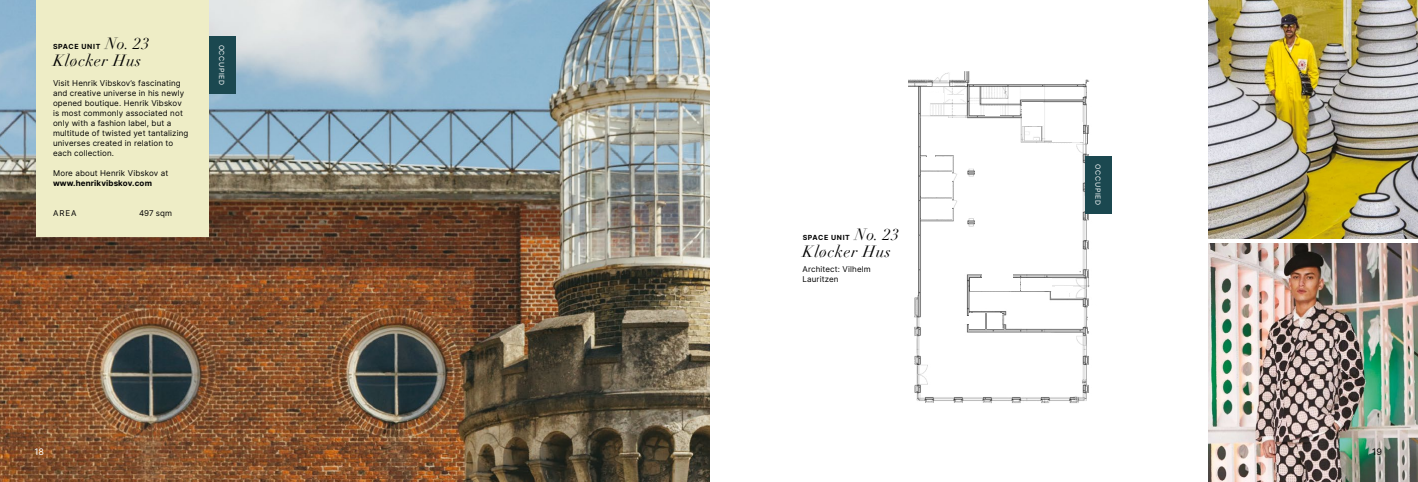
<style>
.page{position:relative;width:1418px;height:482px;background:#fff}
.page>*{position:absolute;margin:0;border:0;box-sizing:border-box;transform-origin:0 0}
.t1{font:italic 16px/17px "Didot";letter-spacing:.04em;color:#000}
.t2{font:9px "Inter";color:#fff}
.t3{font:9px "Inter";color:#000}
.t4{font:8px/10px "Inter";letter-spacing:.015em;color:#000}
.t5{font:700 8px "Inter";letter-spacing:.015em;color:#000}
.t6{font:700 7px "Inter";letter-spacing:.09em;color:#000}
.t7{font:7px "Inter";letter-spacing:.09em;color:#fff}
</style>
<div class="page">
<img style="left:0;top:0;width:709px;height:482px">
<img style="left:1208px;top:0;width:209px;height:238px">
<img style="left:1208px;top:244px;width:209px;height:238px">
<img style="left:908px;top:71px;width:194px;height:332px">
<div style="left:1005px;top:204px;width:27px;height:17px;background:#fff"></div>
<div style="left:1046px;top:118px;width:17px;height:17px;background:#fff"></div>
<div style="left:1022px;top:88px;width:17px;height:11px;background:#fff"></div>
<hr style="left:947px;top:95px;width:17px;height:4px;background:#fff">
<div style="left:926px;top:93px;width:17px;height:9px;background:#fff"></div>
<div style="left:984px;top:106px;width:15px;height:10px;background:#fff"></div>
<div style="left:920px;top:173px;width:31px;height:24px;background:#fff"></div>
<div style="left:920px;top:199px;width:31px;height:20px;background:#fff"></div>
<div style="left:981px;top:261px;width:31px;height:19px;background:#fff"></div>
<div style="left:1023px;top:305px;width:31px;height:20px;background:#fff"></div>
<div style="left:1051px;top:122px;width:31px;height:20px;background:#fff"></div>
<div style="left:936px;top:118px;width:31px;height:19px;background:#fff"></div>
<div style="left:1022px;top:102px;width:20px;height:24px;background:#fff"></div>
<div style="left:1087px;top:83px;width:20px;height:23px;background:#fff"></div>
<div style="left:969px;top:313px;width:15px;height:16px;background:#fff"></div>
<div style="left:987px;top:313px;width:14px;height:16px;background:#fff"></div>
<div style="left:960px;top:316px;width:14px;height:7px;background:#fff"></div>
<div style="left:970px;top:278px;width:49px;height:12px;background:#fff"></div>
<div style="left:1021px;top:278px;width:30px;height:12px;background:#fff"></div>
<hr style="left:1055px;top:286px;width:17px;height:4px;background:#fff">
<hr style="left:1051px;top:292px;width:17px;height:4px;background:#fff">
<hr style="left:1090px;top:284px;width:17px;height:4px;background:#fff">
<div style="left:1088px;top:306px;width:17px;height:24px;background:#fff"></div>
<div style="left:920px;top:158px;width:31px;height:12px;background:#fff"></div>
<div style="left:927px;top:154px;width:7px;height:6px;background:#fff"></div>
<div style="left:36px;top:0;width:173px;height:236px;background:#eeedc6"></div>
<div style="left:209px;top:36px;width:27px;height:58px;background:#1b4850"></div>
<div style="left:1085px;top:156px;width:27px;height:57px;background:#1b4850"></div>
<h1 class="t1" style="left:53px;top:35px;width:98px;text-indent:52px">No. 23<br>Kløcker Hus</h1>
<p class="t4" style="left:53px;top:78px;width:137px">Visit Henrik Vibskov’s fascinating and creative universe in his newly opened boutique. Henrik Vibskov is most commonly associated not only with a fashion label, but a multitude of twisted yet tantalizing universes created in relation to each collection.</p>
<p class="t4" style="left:53px;top:168px;width:117px">More about Henrik Vibskov at</p>
<p class="t5" style="left:53px;top:177px;width:100px">www.henrikvibskov.com</p>
<p class="t4" style="left:53px;top:208px;width:25px">AREA</p>
<p class="t4" style="left:139px;top:208px;width:35px">497 sqm</p>
<p class="t6" style="left:53px;top:41px;width:49px">SPACE UNIT</p>
<p class="t7" style="left:227px;top:45px;width:42px;rotate:90deg">OCCUPIED</p>
<h1 class="t1" style="left:802px;top:226px;width:98px;text-indent:52px">No. 23<br>Kløcker Hus</h1>
<p class="t6" style="left:802px;top:232px;width:49px">SPACE UNIT</p>
<p class="t4" style="left:802px;top:264px;width:70px">Architect: Vilhelm<br>Lauritzen</p>
<p class="t7" style="left:1103px;top:164px;width:42px;rotate:90deg">OCCUPIED</p>
<p class="t2" style="left:34px;top:445px;width:11px">18</p>
<p class="t3" style="left:1372px;top:445px;width:11px">19</p>
</div>
